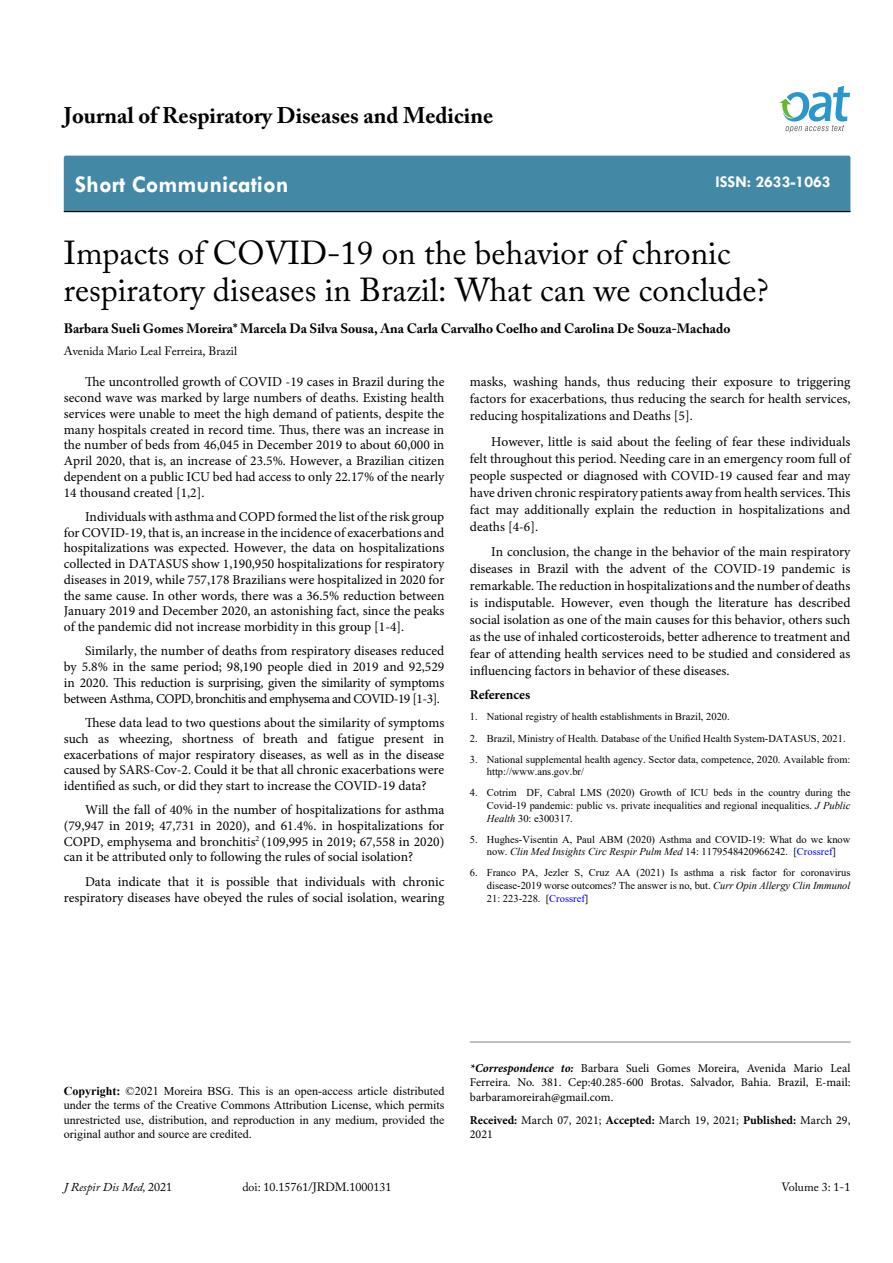
<style>
.page{position:relative;width:893px;height:1263px;background:#fff}
.page>*{position:absolute;margin:0;border:0;box-sizing:border-box;transform-origin:0 0}
.t1{font:33px/37.5px "Adobe Caslon Pro";color:#000}
.t2{font:700 24px "Tw Cen";color:#fff}
.t3{font:700 22.5px "Adobe Caslon Pro";color:#000}
.t4{font:700 16.5px "Tw Cen";color:#fff}
.t5{font:13.5px/15.8px "Minion Pro";color:#000;text-align:justify}
.t6{font:700 13.5px "Adobe Caslon Pro";color:#000}
.t7{font:700 13.5px "Minion Pro";letter-spacing:-.005em;color:#000}
.t8{font:12px/14.4px "Times New Roman";color:#000;text-align:justify}
.t9{font:12px/14.4px "Minion Pro";color:#000;text-align:justify}
.t10{font:12px "Adobe Caslon Pro";color:#000}
.t11{font:italic 12px "Adobe Caslon Pro";color:#000}
.t12{font:10.5px/12.6px "Times New Roman";color:#000;text-align:justify}
.s1{font-style:italic}
.s2{color:#00f}
.s3{font-weight:700}
.s4{font-style:normal}
.s5{font-weight:700;font-style:italic}
</style>
<div class="page">
<div style="left:64px;top:156px;width:786px;height:55px;background:#4389a5"></div>
<hr style="left:64px;top:211px;width:786px;height:1px;background:#000">
<svg style="left:779px;top:86px;width:71px;height:47px"></svg>
<hr style="left:470px;top:1042px;width:380px;height:1px;background:#808285">
<h3 class="t3" style="left:64px;top:102px;width:431px">Journal of Respiratory Diseases and Medicine</h3>
<h2 class="t2" style="left:75px;top:170px;width:215px">Short Communication</h2>
<p class="t4" style="left:715px;top:172px;width:117px">ISSN: 2633-1063</p>
<h1 class="t1" style="left:64px;top:233px;width:706px">Impacts of COVID-19 on the behavior of chronic respiratory diseases in Brazil: What can we conclude?</h1>
<p class="t6" style="left:64px;top:320px;width:668px">Barbara Sueli Gomes Moreira* Marcela Da Silva Sousa, Ana Carla Carvalho Coelho and Carolina De Souza-Machado</p>
<p class="t10" style="left:64px;top:344px;width:175px">Avenida Mario Leal Ferreira, Brazil</p>
<p class="t5" style="left:64px;top:374px;width:382px;text-indent:21px">The uncontrolled growth of COVID -19 cases in Brazil during the second wave was marked by large numbers of deaths. Existing health services were unable to meet the high demand of patients, despite the many hospitals created in record time. Thus, there was an increase in the number of beds from 46,045 in December 2019 to about 60,000 in April 2020, that is, an increase of 23.5%. However, a Brazilian citizen dependent on a public ICU bed had access to only 22.17% of the nearly 14 thousand created [1,2].</p>
<p class="t5" style="left:64px;top:509px;width:382px;text-indent:21px">Individuals with asthma and COPD formed the list of the risk group for COVID-19, that is, an increase in the incidence of exacerbations and hospitalizations was expected. However, the data on hospitalizations collected in DATASUS show 1,190,950 hospitalizations for respiratory diseases in 2019, while 757,178 Brazilians were hospitalized in 2020 for the same cause. In other words, there was a 36.5% reduction between January 2019 and December 2020, an astonishing fact, since the peaks of the pandemic did not increase morbidity in this group [1-4].</p>
<p class="t5" style="left:64px;top:643px;width:382px;text-indent:21px">Similarly, the number of deaths from respiratory diseases reduced by 5.8% in the same period; 98,190 people died in 2019 and 92,529 in 2020. This reduction is surprising, given the similarity of symptoms between Asthma, COPD, bronchitis and emphysema and COVID-19 [1-3].</p>
<p class="t5" style="left:64px;top:715px;width:382px;text-indent:21px">These data lead to two questions about the similarity of symptoms such as wheezing, shortness of breath and fatigue present in exacerbations of major respiratory diseases, as well as in the disease caused by SARS-Cov-2. Could it be that all chronic exacerbations were identified as such, or did they start to increase the COVID-19 data?</p>
<p class="t5" style="left:64px;top:802px;width:382px;text-indent:21px">Will the fall of 40% in the number of hospitalizations for asthma (79,947 in 2019; 47,731 in 2020), and 61.4%. in hospitalizations for COPD, emphysema and bronchitis<sup>2</sup> (109,995 in 2019; 67,558 in 2020) can it be attributed only to following the rules of social isolation?</p>
<p class="t5" style="left:64px;top:874px;width:382px;line-height:16.2px;text-align:right">Data indicate that it is possible that individuals with chronic respiratory diseases have obeyed the rules of social isolation, wearing</p>
<p class="t5" style="left:470px;top:374px;width:382px;line-height:17px">masks, washing hands, thus reducing their exposure to triggering factors for exacerbations, thus reducing the search for health services, reducing hospitalizations and Deaths [5].</p>
<p class="t5" style="left:470px;top:433px;width:382px;line-height:17px;text-indent:21px">However, little is said about the feeling of fear these individuals felt throughout this period. Needing care in an emergency room full of people suspected or diagnosed with COVID-19 caused fear and may have driven chronic respiratory patients away from health services. This fact may additionally explain the reduction in hospitalizations and deaths [4-6].</p>
<p class="t5" style="left:470px;top:543px;width:382px;line-height:17px;text-indent:21px">In conclusion, the change in the behavior of the main respiratory diseases in Brazil with the advent of the COVID-19 pandemic is remarkable. The reduction in hospitalizations and the number of deaths is indisputable. However, even though the literature has described social isolation as one of the main causes for this behavior, others such as the use of inhaled corticosteroids, better adherence to treatment and fear of attending health services need to be studied and considered as influencing factors in behavior of these diseases.</p>
<p class="t7" style="left:470px;top:685px;width:62px">References</p>
<p class="t12" style="left:470px;top:710px;width:261px">1. National registry of health establishments in Brazil, 2020.</p>
<p class="t12" style="left:470px;top:731px;width:377px">2. Brazil, Ministry of Health. Database of the Unified Health System-DATASUS, 2021.</p>
<p class="t12" style="left:487px;top:752px;width:365px;text-indent:-17px">3. National supplemental health agency. Sector data, competence, 2020. Available from: http://www.ans.gov.br/</p>
<p class="t12" style="left:487px;top:786px;width:365px;text-indent:-17px">4. Cotrim DF, Cabral LMS (2020) Growth of ICU beds in the country during the Covid-19 pandemic: public vs. private inequalities and regional inequalities. <span class="s1">J Public Health</span> 30: e300317.</p>
<p class="t12" style="left:470px;top:832px;width:382px;text-align:center">5. Hughes-Visentin A, Paul ABM (2020) Asthma and COVID-19: What do we know now. <span class="s1">Clin Med Insights Circ Respir Pulm Med</span> 14: 1179548420966242. [<span class="s2">Crossref</span>]</p>
<p class="t12" style="left:487px;top:866px;width:365px;text-indent:-17px">6. Franco PA, Jezler S, Cruz AA (2021) Is asthma a risk factor for coronavirus disease-2019 worse outcomes? The answer is no, but. <span class="s1">Curr Opin Allergy Clin Immunol </span>21: 223-228. [<span class="s2">Crossref</span>]</p>
<p class="t8" style="left:64px;top:1083px;width:382px"><span class="s3">Copyright:</span> ©2021 Moreira BSG. This is an open-access article distributed under the terms of the Creative Commons Attribution License, which permits unrestricted use, distribution, and reproduction in any medium, provided the original author and source are credited.</p>
<p class="t11" style="left:64px;top:1180px;width:110px">J Respir Dis Med, <span class="s4">2021</span></p>
<p class="t10" style="left:242px;top:1180px;width:151px">doi: 10.15761/JRDM.1000131</p>
<p class="t9" style="left:470px;top:1061px;width:382px"><span class="s5">*Correspondence to:</span> Barbara Sueli Gomes Moreira, Avenida Mario Leal Ferreira. No. 381. Cep:40.285-600 Brotas. Salvador, Bahia. Brazil, E-mail: barbaramoreirah@gmail.com.</p>
<p class="t9" style="left:470px;top:1113px;width:382px"><span class="s3">Received:</span> March 07, 2021; <span class="s3">Accepted:</span> March 19, 2021; <span class="s3">Published:</span> March 29,<br>2021</p>
<p class="t10" style="left:781px;top:1180px;width:71px">Volume 3: 1-1</p>
</div>
